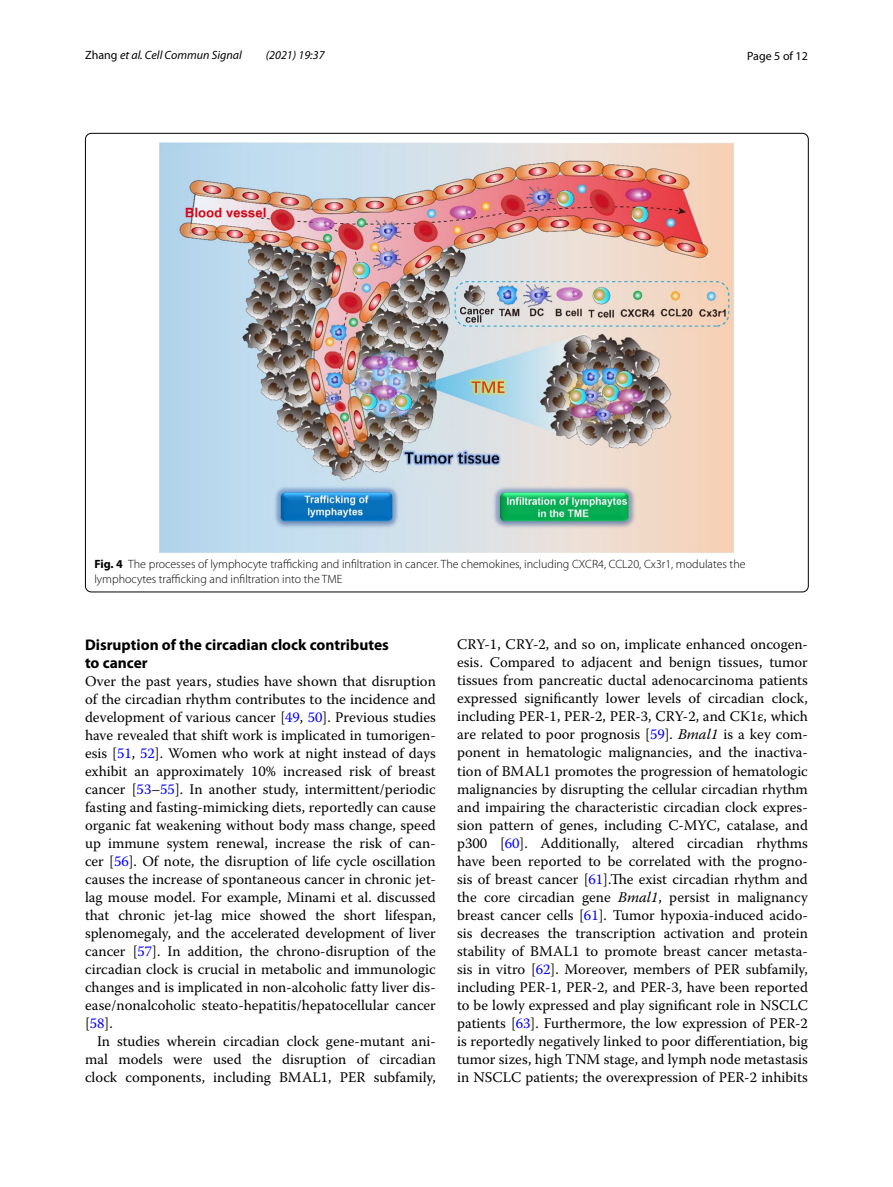
<style>
.page{position:relative;width:893px;height:1187px;background:#fff}
.page>*{position:absolute;margin:0;border:0;box-sizing:border-box;transform-origin:0 0}
.t1{font:700 15.45px/18px "Myriad Pro";color:#000}
.t2{font:14.7px/18px "Warnock Pro";color:#000;text-align:justify}
.t3{font:300 12px/15px "Myriad Pro";color:#000}
.t4{font:italic 12px "Myriad Pro";color:#000}
.t5{font:12px "Myriad Pro";color:#000}
.s1{font-style:normal}
.s2{font-weight:700}
.s3{color:#00f}
.s4{font-style:italic}
</style>
<div class="page">
<img style="left:160px;top:142px;width:574px;height:410px">
<p class="t4" style="left:85px;top:48px;width:158px"><span class="s1">Zhang</span> et al. Cell Commun Signal</p>
<p class="t4" style="left:266px;top:48px;width:60px">(2021) 19:37</p>
<p class="t5" style="left:747px;top:48px;width:62px">Page 5 of 12</p>
<p class="t3" style="left:94px;top:556px;width:653px"><span class="s2">Fig. 4</span> The processes of lymphocyte trafficking and infiltration in cancer. The chemokines, including CXCR4, CCL20, Cx3r1, modulates the lymphocytes trafficking and infiltration into the TME</p>
<p class="t1" style="left:85px;top:635px;width:305px">Disruption of the circadian clock contributes to cancer</p>
<p class="t2" style="left:85px;top:672px;width:352px">Over the past years, studies have shown that disruption of the circadian rhythm contributes to the incidence and development of various cancer [<span class="s3">49</span>, <span class="s3">50</span>]. Previous studies have revealed that shift work is implicated in tumorigen&shy;esis [<span class="s3">51</span>, <span class="s3">52</span>]. Women who work at night instead of days exhibit an approximately 10% increased risk of breast cancer [<span class="s3">53</span>–<span class="s3">55</span>]. In another study, intermittent/periodic fasting and fasting-mimicking diets, reportedly can cause organic fat weakening without body mass change, speed up immune system renewal, increase the risk of can&shy;cer [<span class="s3">56</span>]. Of note, the disruption of life cycle oscillation causes the increase of spontaneous cancer in chronic jet&shy;lag mouse model. For example, Minami et al. discussed that chronic jet-lag mice showed the short lifespan, splenomegaly, and the accelerated development of liver cancer [<span class="s3">57</span>]. In addition, the chrono-disruption of the circadian clock is crucial in metabolic and immunologic changes and is implicated in non-alcoholic fatty liver dis&shy;ease/nonalcoholic steato-hepatitis/hepatocellular cancer [<span class="s3">58</span>].</p>
<p class="t2" style="left:85px;top:1032px;width:352px;text-indent:12px">In studies wherein circadian clock gene-mutant ani&shy;mal models were used the disruption of circadian clock components, including BMAL1, PER subfamily,</p>
<p class="t2" style="left:457px;top:635px;width:352px">CRY-1, CRY-2, and so on, implicate enhanced oncogen&shy;esis. Compared to adjacent and benign tissues, tumor tissues from pancreatic ductal adenocarcinoma patients expressed significantly lower levels of circadian clock, including PER-1, PER-2, PER-3, CRY-2, and CK1ε, which are related to poor prognosis [<span class="s3">59</span>]. <span class="s4">Bmal1</span> is a key com&shy;ponent in hematologic malignancies, and the inactiva&shy;tion of BMAL1 promotes the progression of hematologic malignancies by disrupting the cellular circadian rhythm and impairing the characteristic circadian clock expres&shy;sion pattern of genes, including C-MYC, catalase, and p300 [<span class="s3">60</span>]. Additionally, altered circadian rhythms have been reported to be correlated with the progno&shy;sis of breast cancer [<span class="s3">61</span>].The exist circadian rhythm and the core circadian gene <span class="s4">Bmal1</span>, persist in malignancy breast cancer cells [<span class="s3">61</span>]. Tumor hypoxia-induced acido&shy;sis decreases the transcription activation and protein stability of BMAL1 to promote breast cancer metasta&shy;sis in vitro [<span class="s3">62</span>]. Moreover, members of PER subfamily, including PER-1, PER-2, and PER-3, have been reported to be lowly expressed and play significant role in NSCLC patients [<span class="s3">63</span>]. Furthermore, the low expression of PER-2 is reportedly negatively linked to poor differentiation, big tumor sizes, high TNM stage, and lymph node metastasis in NSCLC patients; the overexpression of PER-2 inhibits</p>
</div>
